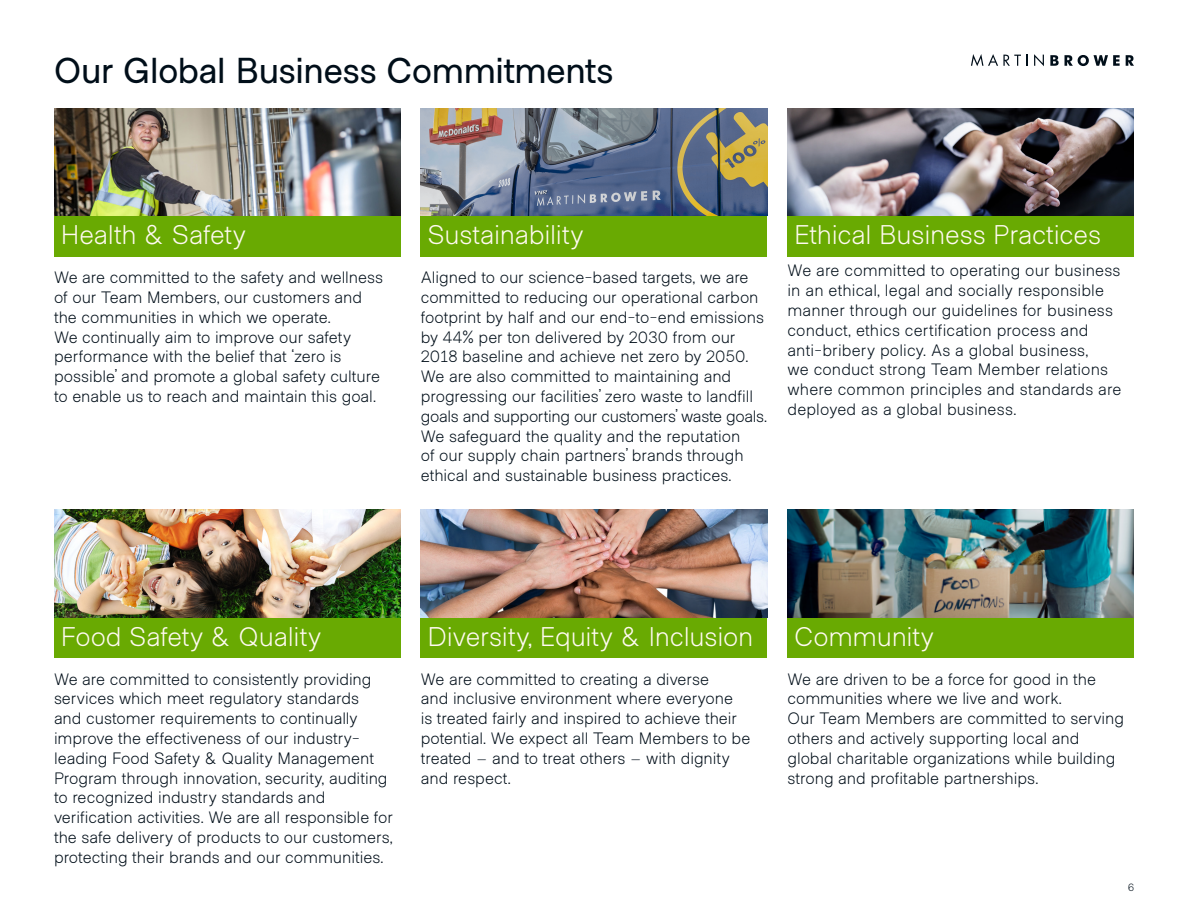
<style>
.page{position:relative;width:1188px;height:918px;background:#fff}
.page>*{position:absolute;margin:0;border:0;box-sizing:border-box;transform-origin:0 0}
.Section_Header_Mediu{font:500 36px "Metro Sans";letter-spacing:-.005em;color:#000e19}
.Header_Light{font:300 27px "Metro Sans";letter-spacing:-.01em;color:#fffaf1}
.Body{font:300 16.5px/19.8px "Metro Sans";color:#000e19}
.t1{font:300 10.5px "Metro Sans";color:#000e19}
</style>
<div class="page">
<svg style="left:971px;top:54px;width:57px;height:12px"></svg>
<svg style="left:1034px;top:54px;width:10px;height:12px"></svg>
<svg style="left:1050px;top:55px;width:9px;height:11px"></svg>
<svg style="left:1065px;top:55px;width:55px;height:11px"></svg>
<svg style="left:1126px;top:55px;width:8px;height:11px"></svg>
<div style="left:54px;top:216px;width:346px;height:40px;background:#69aa02"></div>
<div style="left:54px;top:617px;width:346px;height:41px;background:#69aa02"></div>
<div style="left:421px;top:216px;width:346px;height:40px;background:#69aa02"></div>
<div style="left:421px;top:617px;width:346px;height:41px;background:#69aa02"></div>
<div style="left:788px;top:216px;width:346px;height:40px;background:#69aa02"></div>
<div style="left:788px;top:617px;width:346px;height:41px;background:#69aa02"></div>
<img style="left:54px;top:108px;width:346px;height:108px">
<img style="left:54px;top:509px;width:346px;height:108px">
<img style="left:421px;top:108px;width:346px;height:108px">
<img style="left:421px;top:509px;width:346px;height:108px">
<img style="left:788px;top:108px;width:346px;height:108px">
<img style="left:788px;top:509px;width:346px;height:108px">
<p class="Section_Header_Mediu" style="left:54px;top:48px;width:561px">Our Global Business Commitments</p>
<p class="Header_Light" style="left:61px;top:219px;width:187px">Health &amp; Safety</p>
<p class="Header_Light" style="left:428px;top:219px;width:158px">Sustainability</p>
<p class="Header_Light" style="left:794px;top:219px;width:308px">Ethical Business Practices</p>
<p class="Body" style="left:54px;top:269px;width:331px">We are committed to the safety and wellness of our Team Members, our customers and the communities in which we operate.<br>We continually aim to improve our safety performance with the belief that ‘zero is possible’ and promote a global safety culture to enable us to reach and maintain this goal.</p>
<p class="Body" style="left:421px;top:269px;width:347px">Aligned to our science-based targets, we are committed to reducing our operational carbon footprint by half and our end-to-end emissions by 44% per ton delivered by 2030 from our 2018 baseline and achieve net zero by 2050.<br>We are also committed to maintaining and progressing our facilities’ zero waste to landfill goals and supporting our customers’ waste goals.<br>We safeguard the quality and the reputation<br>of our supply chain partners’ brands through ethical and sustainable business practices.</p>
<p class="Body" style="left:788px;top:262px;width:335px">We are committed to operating our business in an ethical, legal and socially responsible manner through our guidelines for business conduct, ethics certification process and anti‑bribery policy. As a global business,<br>we conduct strong Team Member relations where common principles and standards are deployed as a global business.</p>
<p class="Header_Light" style="left:61px;top:620px;width:262px">Food Safety &amp; Quality</p>
<p class="Header_Light" style="left:428px;top:620px;width:327px">Diversity, Equity &amp; Inclusion</p>
<p class="Header_Light" style="left:794px;top:620px;width:141px">Community</p>
<p class="Body" style="left:54px;top:671px;width:341px">We are committed to consistently providing services which meet regulatory standards<br>and customer requirements to continually improve the effectiveness of our industry&shy;leading Food Safety &amp; Quality Management Program through innovation, security, auditing to recognized industry standards and verification activities. We are all responsible for the safe delivery of products to our customers, protecting their brands and our communities.</p>
<p class="Body" style="left:421px;top:671px;width:331px">We are committed to creating a diverse<br>and inclusive environment where everyone<br>is treated fairly and inspired to achieve their potential. We expect all Team Members to be treated – and to treat others – with dignity and respect.</p>
<p class="Body" style="left:788px;top:671px;width:338px">We are driven to be a force for good in the communities where we live and work.<br>Our Team Members are committed to serving others and actively supporting local and global charitable organizations while building strong and profitable partnerships.</p>
<p class="t1" style="left:1128px;top:881px;width:7px">6</p>
</div>
